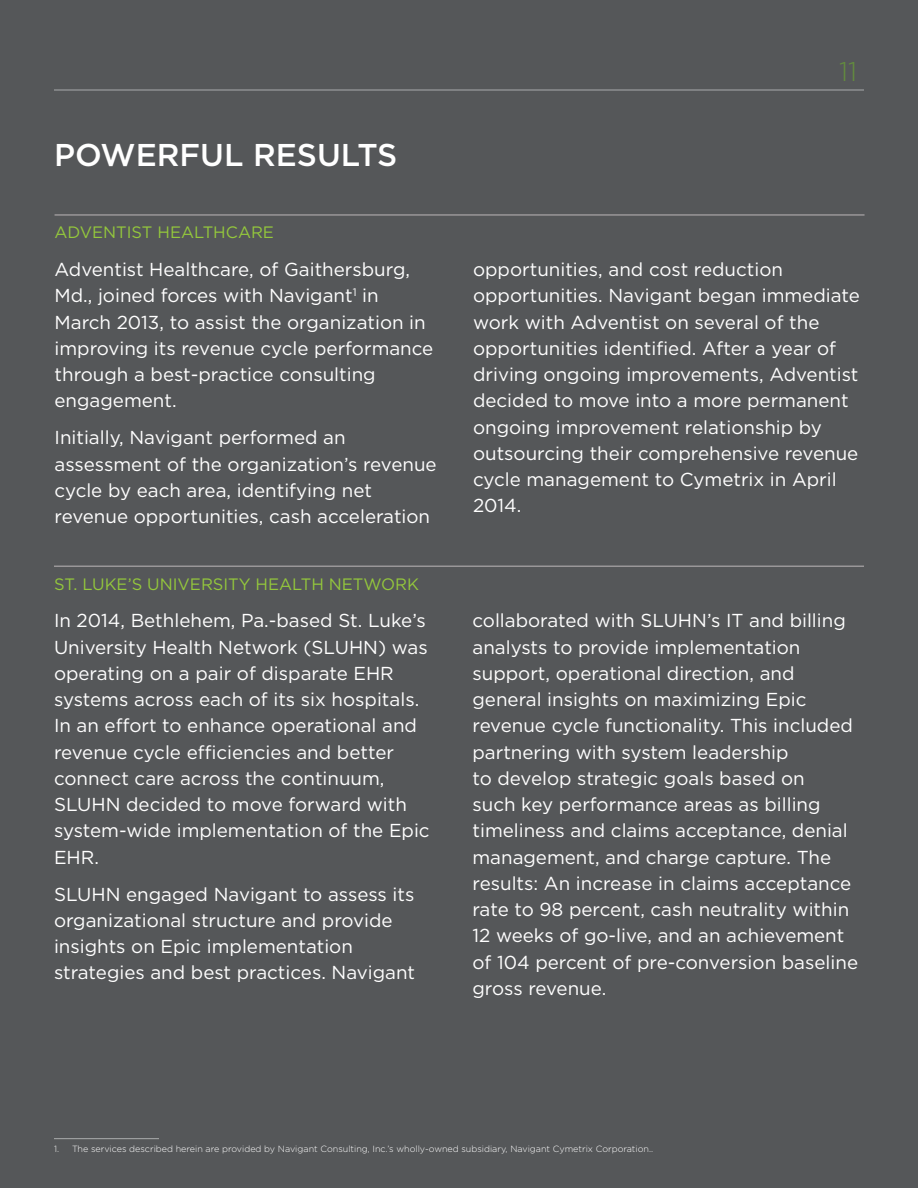
<style>
.page{position:relative;width:918px;height:1188px;background:#555759}
.page>*{position:absolute;margin:0;border:0;box-sizing:border-box;transform-origin:0 0}
.t1{font:500 31.5px "Gotham";color:#fff}
.t2{font:300 27px "Gotham";color:#638d3d}
.t3{font:18.75px/26.2px "Gotham";color:#fff}
.t4{font:16.5px "Gotham";color:#94c83c}
.t5{font:300 9px "Gotham";color:#fff}
</style>
<div class="page">
<hr style="left:54px;top:90px;width:810px;height:1px;background:#aaacad">
<hr style="left:55px;top:214px;width:810px;height:2px;background:#9a9799">
<hr style="left:54px;top:566px;width:810px;height:1px;background:#9a9799">
<hr style="left:54px;top:1138px;width:105px;height:1px;background:#aaacad">
<h1 class="t1" style="left:54px;top:134px;width:345px">POWERFUL RESULTS</h1>
<p class="t4" style="left:55px;top:222px;width:221px">ADVENTIST HEALTHCARE</p>
<p class="t3" style="left:55px;top:256px;width:380px">Adventist Healthcare, of Gaithersburg, Md., joined forces with Navigant<sup>1</sup> in March 2013, to assist the organization in improving its revenue cycle performance through a best-practice consulting engagement.</p>
<p class="t3" style="left:55px;top:424px;width:384px">Initially, Navigant performed an assessment of the organization’s revenue cycle by each area, identifying net revenue opportunities, cash acceleration</p>
<p class="t4" style="left:54px;top:573px;width:367px">ST. LUKE’S UNIVERSITY HEALTH NETWORK</p>
<p class="t3" style="left:54px;top:607px;width:377px">In 2014, Bethlehem, Pa.-based St. Luke’s University Health Network (SLUHN) was operating on a pair of disparate EHR systems across each of its six hospitals.<br>In an effort to enhance operational and revenue cycle efficiencies and better connect care across the continuum, SLUHN decided to move forward with system-wide implementation of the Epic EHR.</p>
<p class="t3" style="left:54px;top:880px;width:363px">SLUHN engaged Navigant to assess its organizational structure and provide insights on Epic implementation strategies and best practices. Navigant</p>
<h2 class="t2" style="left:839px;top:54px;width:20px">11</h2>
<p class="t3" style="left:473px;top:256px;width:388px">opportunities, and cost reduction opportunities. Navigant began immediate work with Adventist on several of the opportunities identified. After a year of driving ongoing improvements, Adventist decided to move into a more permanent ongoing improvement relationship by outsourcing their comprehensive revenue cycle management to Cymetrix in April 2014.</p>
<p class="t3" style="left:472px;top:607px;width:387px">collaborated with SLUHN’s IT and billing analysts to provide implementation support, operational direction, and general insights on maximizing Epic revenue cycle functionality. This included partnering with system leadership<br>to develop strategic goals based on<br>such key performance areas as billing timeliness and claims acceptance, denial management, and charge capture. The results: An increase in claims acceptance rate to 98 percent, cash neutrality within 12 weeks of go-live, and an achievement of 104 percent of pre-conversion baseline gross revenue.</p>
<p class="t5" style="left:54px;top:1143px;width:601px">1. The services described herein are provided by Navigant Consulting, Inc.’s wholly-owned subsidiary, Navigant Cymetrix Corporation..</p>
</div>
